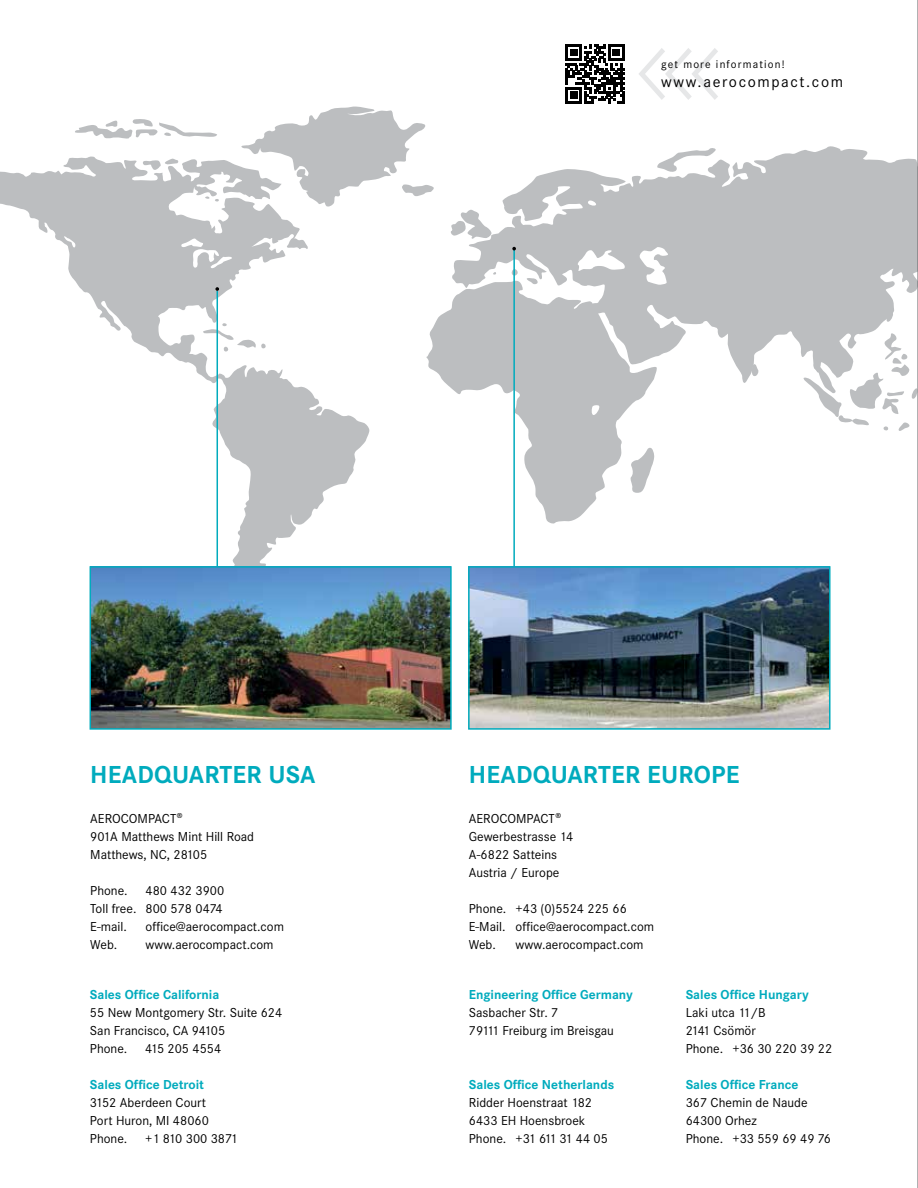
<style>
.page{position:relative;width:918px;height:1188px;background:#fff}
.page>*{position:absolute;margin:0;border:0;box-sizing:border-box;transform-origin:0 0}
.t1{font:700 25.5px "Corporate S";letter-spacing:.01em;color:#00abbd}
.t2{font:16.05px "Corporate S";letter-spacing:.1em;color:#000}
.t3{font:13.5px/18px "Corporate S";color:#000}
.t4{font:700 13.5px "Corporate S";color:#00abbd}
.t5{font:11.55px "Corporate S";letter-spacing:.1em;color:#000}
</style>
<div class="page">
<svg style="left:639px;top:48px;width:79px;height:52px"></svg>
<svg style="left:565px;top:44px;width:60px;height:59px"></svg>
<svg style="left:0;top:156px;width:370px;height:437px"></svg>
<svg style="left:204px;top:195px;width:16px;height:7px"></svg>
<svg style="left:142px;top:158px;width:37px;height:13px"></svg>
<svg style="left:75px;top:119px;width:142px;height:20px"></svg>
<svg style="left:239px;top:107px;width:195px;height:100px"></svg>
<svg style="left:203px;top:323px;width:64px;height:29px"></svg>
<svg style="left:426px;top:307px;width:229px;height:217px"></svg>
<svg style="left:629px;top:447px;width:25px;height:46px"></svg>
<svg style="left:452px;top:146px;width:465px;height:237px;fill:#bcbec0"></svg>
<svg style="left:656px;top:147px;width:61px;height:26px"></svg>
<svg style="left:885px;top:312px;width:10px;height:10px"></svg>
<svg style="left:801px;top:333px;width:116px;height:98px"></svg>
<hr style="left:217px;top:291px;width:1px;height:425px;background:#00abbd">
<hr style="left:513px;top:249px;width:2px;height:467px;background:#00abbd">
<svg style="left:215px;top:287px;width:4px;height:4px"></svg>
<svg style="left:512px;top:247px;width:4px;height:3px"></svg>
<img style="left:471px;top:569px;width:357px;height:158px">
<div style="left:468px;top:566px;width:363px;height:164px;border:2px solid #00abbd"></div>
<img style="left:93px;top:569px;width:356px;height:158px">
<div style="left:90px;top:566px;width:362px;height:164px;border:2px solid #00abbd"></div>
<hr style="left:917px;top:0;width:1px;height:1188px;background:#636466">
<p class="t5" style="left:661px;top:58px;width:125px">get more information!</p>
<p class="t2" style="left:661px;top:73px;width:183px">www.aerocompact.com</p>
<h1 class="t1" style="left:90px;top:760px;width:33px">Head</h1>
<h1 class="t1" style="left:154px;top:760px;width:34px">quarter</h1>
<h1 class="t1" style="left:268px;top:760px;width:17px">usa</h1>
<p class="t3" style="left:90px;top:810px;width:165px">AEROCOMPACT®<br>901A Matthews Mint H ill Road<br>Matthews, NC, 28105</p>
<p class="t3" style="left:90px;top:882px;width:39px">Phone.</p>
<p class="t3" style="left:90px;top:882px;width:135px;text-align:justify;text-indent:55px">480 432 3900<br>Toll free. 800 578 0474<br>E-mail.</p>
<p class="t3" style="left:146px;top:918px;width:140px">office@aerocompact.com</p>
<p class="t3" style="left:90px;top:936px;width:29px">Web.</p>
<p class="t3" style="left:146px;top:936px;width:130px">www.aerocompact.com</p>
<p class="t4" style="left:90px;top:986px;width:131px">Sales Office California</p>
<p class="t3" style="left:90px;top:1003px;width:194px">55 New Montgomery Str. Suite 624<br>San Francisco, CA 94105<br>Phone.</p>
<p class="t3" style="left:145px;top:1039px;width:78px">415 205 4554</p>
<p class="t4" style="left:90px;top:1076px;width:116px">Sales Office Detroit</p>
<p class="t3" style="left:90px;top:1093px;width:121px">3152 Aberdeen Court<br>Port H uron, MI 48060<br>Phone.</p>
<p class="t3" style="left:145px;top:1129px;width:94px">+1 810 300 3871</p>
<h1 class="t1" style="left:469px;top:760px;width:33px">Head</h1>
<h1 class="t1" style="left:533px;top:760px;width:34px">quarter</h1>
<h1 class="t1" style="left:647px;top:760px;width:31px">Europe</h1>
<p class="t3" style="left:469px;top:810px;width:106px">AEROCOMPACT®<br>Gewerbestrasse 14<br>A-6822 Satteins<br>Austria / Europe</p>
<p class="t3" style="left:469px;top:900px;width:187px">Phone. +43 (0)5524 225 66<br>E-Mail. office@aerocompact.com<br>Web.</p>
<p class="t3" style="left:516px;top:936px;width:130px">www.aerocompact.com</p>
<p class="t4" style="left:469px;top:986px;width:165px">Engineering Office Germany</p>
<p class="t3" style="left:469px;top:1003px;width:147px">Sasbacher Str. 7<br>79111 Freiburg im Breisgau</p>
<p class="t4" style="left:686px;top:987px;width:125px">Sales Office Hungary</p>
<p class="t3" style="left:686px;top:1004px;width:148px">Laki utca 11/B<br>2141 Csömör<br>Phone. +36 30 220 39 22</p>
<p class="t4" style="left:686px;top:1077px;width:114px">Sales Office France</p>
<p class="t3" style="left:686px;top:1094px;width:147px">367 Chemin de Naude<br>64300 Orhez<br>Phone. +33 559 69 49 76</p>
<p class="t4" style="left:469px;top:1076px;width:147px">Sales Office Netherlands</p>
<p class="t3" style="left:469px;top:1093px;width:141px">Ridder Hoenstraat 182<br>6433 EH Hoensbroek<br>Phone. +31 611 31 44 05</p>
</div>
